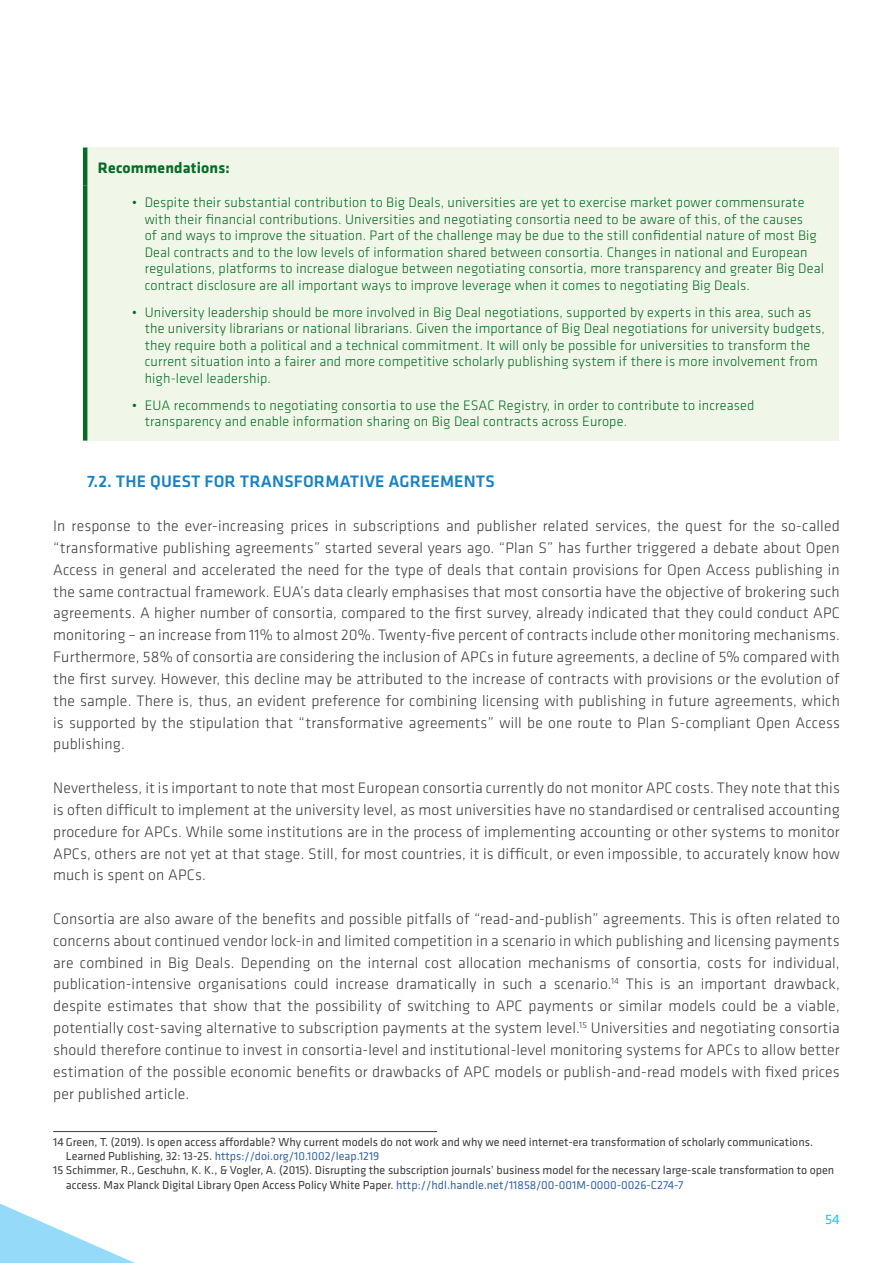
<style>
.page{position:relative;width:893px;height:1263px;background:#fff}
.page>*{position:absolute;margin:0;border:0;box-sizing:border-box;transform-origin:0 0}
.Sub2{font:500 17.25px "Klavika Basic";letter-spacing:.01em;color:#1583c5}
.Text{font:300 15.75px/21.8px "Klavika Basic";letter-spacing:.01em;color:#3e3e3f;text-align:justify}
.Table_headline{font:700 15.75px "Klavika Basic";letter-spacing:.01em;color:#086c28}
.t1{font:300 14.25px/16.5px "Klavika Basic";letter-spacing:.01em;color:#086c28}
.t2{font:14.25px "Klavika Basic";color:#21c2f3}
.Footnote{font:12px/14.2px "Klavika Basic";color:#3e3e3f}
.s1{color:#3667a4}
</style>
<div class="page">
<svg style="left:0;top:1203px;width:135px;height:60px"></svg>
<div style="left:85px;top:148px;width:754px;height:38px;background:#f1f7e8"></div>
<div style="left:85px;top:186px;width:754px;height:255px;background:#f1f7e8"></div>
<hr style="left:83px;top:148px;width:4px;height:38px;background:#086c28">
<hr style="left:83px;top:186px;width:4px;height:255px;background:#086c28">
<hr style="left:53px;top:1131px;width:384px;height:1px;background:#3e3e3f">
<p class="Table_headline" style="left:98px;top:156px;width:133px">Recommendations:</p>
<p class="t1" style="left:145px;top:194px;width:681px;text-indent:-13px">• Despite their substantial contribution to Big Deals, universities are yet to exercise market power commensurate with their financial contributions. Universities and negotiating consortia need to be aware of this, of the causes<br>of and ways to improve the situation. Part of the challenge may be due to the still confidential nature of most Big Deal contracts and to the low levels of information shared between consortia. Changes in national and European regulations, platforms to increase dialogue between negotiating consortia, more transparency and greater Big Deal contract disclosure are all important ways to improve leverage when it comes to negotiating Big Deals.</p>
<p class="t1" style="left:145px;top:304px;width:682px;text-indent:-13px">• University leadership should be more involved in Big Deal negotiations, supported by experts in this area, such as the university librarians or national librarians. Given the importance of Big Deal negotiations for university budgets, they require both a political and a technical commitment. It will only be possible for universities to transform the current situation into a fairer and more competitive scholarly publishing system if there is more involvement from high-level leadership.</p>
<p class="t1" style="left:145px;top:397px;width:611px;text-indent:-13px">• EUA recommends to negotiating consortia to use the ESAC Registry, in order to contribute to increased transparency and enable information sharing on Big Deal contracts across Europe.</p>
<p class="Sub2" style="left:87px;top:470px;width:409px">7.2. THE QUEST FOR TRANSFORMATIVE AGREEMENTS</p>
<p class="Text" style="left:53px;top:515px;width:788px">In response to the ever-increasing prices in subscriptions and publisher related services, the quest for the so-called “transformative publishing agreements” started several years ago. “Plan S” has further triggered a debate about Open Access in general and accelerated the need for the type of deals that contain provisions for Open Access publishing in the same contractual framework. EUA’s data clearly emphasises that most consortia have the objective of brokering such agreements. A higher number of consortia, compared to the first survey, already indicated that they could conduct APC monitoring – an increase from 11% to almost 20%. Twenty-five percent of contracts include other monitoring mechanisms.<br>Furthermore, 58% of consortia are considering the inclusion of APCs in future agreements, a decline of 5% compared with the first survey. However, this decline may be attributed to the increase of contracts with provisions or the evolution of the sample. There is, thus, an evident preference for combining licensing with publishing in future agreements, which is supported by the stipulation that “transformative agreements” will be one route to Plan S-compliant Open Access publishing.</p>
<p class="Text" style="left:53px;top:777px;width:788px">Nevertheless, it is important to note that most European consortia currently do not monitor APC costs. They note that this is often difficult to implement at the university level, as most universities have no standardised or centralised accounting procedure for APCs. While some institutions are in the process of implementing accounting or other systems to monitor APCs, others are not yet at that stage. Still, for most countries, it is difficult, or even impossible, to accurately know how much is spent on APCs.</p>
<p class="Text" style="left:53px;top:908px;width:788px">Consortia are also aware of the benefits and possible pitfalls of “read-and-publish” agreements. This is often related to concerns about continued vendor lock-in and limited competition in a scenario in which publishing and licensing payments are combined in Big Deals. Depending on the internal cost allocation mechanisms of consortia, costs for individual, publication-intensive organisations could increase dramatically in such a scenario.<sup>14</sup> This is an important drawback, despite estimates that show that the possibility of switching to APC payments or similar models could be a viable, potentially cost-saving alternative to subscription payments at the system level.<sup>15</sup> Universities and negotiating consortia should therefore continue to invest in consortia-level and institutional-level monitoring systems for APCs to allow better estimation of the possible economic benefits or drawbacks of APC models or publish-and-read models with fixed prices per published article.</p>
<p class="Footnote" style="left:66px;top:1134px;width:749px;text-indent:-13px">14 Green, T. (2019). Is open access affordable? Why current models do not work and why we need internet-era transformation of scholarly communications.<br>Learned Publishing, 32: 13-25. <span class="s1">https://doi.org/10.1002/leap.1219</span></p>
<p class="Footnote" style="left:66px;top:1163px;width:770px;text-indent:-13px">15 Schimmer, R., Geschuhn, K. K., &amp; Vogler, A. (2015). Disrupting the subscription journals’ business model for the necessary large-scale transformation to open access. Max Planck Digital Library Open Access Policy White Paper. <span class="s1">http://hdl.handle.net/11858/00-001M-0000-0026-C274-7</span></p>
<p class="t2" style="left:825px;top:1210px;width:16px">54</p>
</div>
